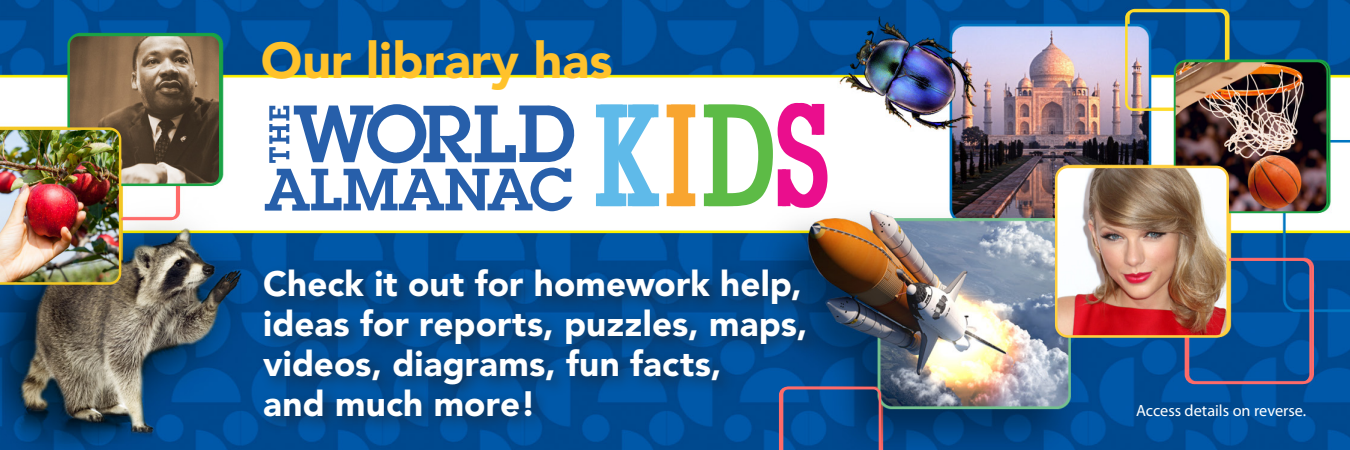
<style>
.page{position:relative;width:1350px;height:450px;background:#fff}
.page>*{position:absolute;margin:0;border:0;box-sizing:border-box;transform-origin:0 0}
.t1{font:149.5px "Rockwell";color:#5fbae9;scale:.65 1}
.t2{font:900 50px "Avenir";color:#ffc22b}
.Bullets{font:900 35px/40px "Avenir";letter-spacing:.005em;color:#fff}
.t3{font:16.25px "Myriad Pro";color:#fff}
.s1{color:#f8a530}
.s2{color:#5dbb46}
.s3{color:#ea0e8d}
</style>
<div class="page">
<img style="left:0;top:0;width:1350px;height:450px">
<div style="left:258px;top:262px;width:565px;height:172px;background:#231f20;opacity:.59"></div>
<svg style="left:265px;top:104px;width:312px;height:107px"></svg>
<div style="left:1125px;top:10px;width:102px;height:101px;border:2px solid #fedb27;border-radius:7px"></div>
<div style="left:76px;top:119px;width:102px;height:101px;border:2px solid #ff6b69;border-radius:7px"></div>
<div style="left:1185px;top:258px;width:127px;height:126px;border:2px solid #ff6b69;border-radius:9px"></div>
<svg style="left:779px;top:387px;width:102px;height:63px;background:#194e8d"></svg>
<img style="left:1175px;top:61px;width:152px;height:151px">
<div style="left:1174px;top:60px;width:154px;height:153px;border:2px solid #1ba245;border-radius:10px"></div>
<img style="left:1056px;top:167px;width:172px;height:169px">
<div style="left:1055px;top:166px;width:174px;height:172px;border:2px solid #ffcf40;border-radius:12px"></div>
<img style="left:69px;top:35px;width:151px;height:150px">
<div style="left:67px;top:34px;width:155px;height:152px;border:2px solid #1ba245;border-radius:10px"></div>
<img style="left:0;top:127px;width:121px;height:158px">
<p class="t2" style="left:261px;top:30px;width:353px">Our library has</p>
<p class="t1" style="left:594px;top:70px;width:358px">K<span class="s1">I</span><span class="s2">D</span><span class="s3">S</span></p>
<p class="Bullets" style="left:263px;top:263px;width:546px">Check it out for homework help, ideas for reports, puzzles, maps, videos, diagrams, fun facts,<br>and much more!</p>
<p class="t3" style="left:1136px;top:400px;width:172px">Access details on reverse.</p>
</div>
